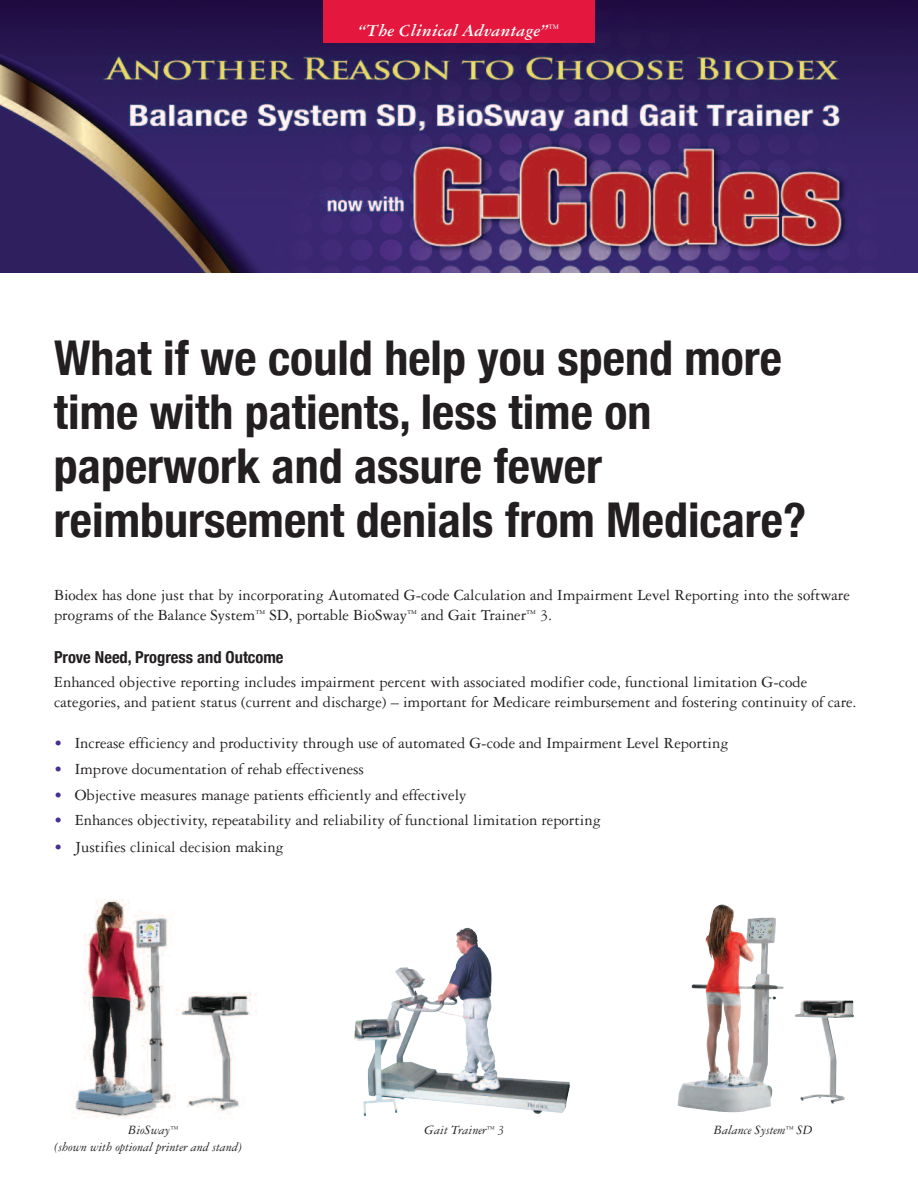
<style>
.page{position:relative;width:918px;height:1188px;background:#fff}
.page>*{position:absolute;margin:0;border:0;box-sizing:border-box;transform-origin:0 0}
.t1{font:700 condensed 48px/54px "Helvetica Neue";color:#231f20}
.t2{font:italic 700 18px "Garamond Three";color:#fff}
.t3{font:16.5px/19.8px "Garamond Three";color:#231f20}
.t4{font:700 condensed 16.5px "Helvetica Neue";color:#231f20}
.t5{font:italic 13.5px "Garamond Three";color:#231f20}
.s1{color:#482f92}
</style>
<div class="page">
<img style="left:0;top:0;width:918px;height:272px">
<div style="left:323px;top:0;width:272px;height:43px;background:#e4183e"></div>
<img style="left:678px;top:918px;width:176px;height:194px">
<img style="left:72px;top:899px;width:185px;height:220px">
<img style="left:354px;top:948px;width:216px;height:168px">
<p class="t2" style="left:358px;top:24px;width:202px">“The Clinical Advantage”<sup>™</sup></p>
<h1 class="t1" style="left:54px;top:330px;width:754px">What if we could help you spend more time with patients, less time on paperwork and assure fewer reimbursement denials from Medicare?</h1>
<p class="t3" style="left:54px;top:587px;width:797px">Biodex has done just that by incorporating Automated G-code Calculation and Impairment Level Reporting into the software programs of the Balance System<sup>™</sup> SD, portable BioSway<sup>™</sup> and Gait Trainer<sup>™</sup> 3.</p>
<p class="t4" style="left:54px;top:647px;width:231px">Prove Need, Progress and Outcome</p>
<p class="t3" style="left:54px;top:674px;width:804px">Enhanced objective reporting includes impairment percent with associated modifier code, functional limitation G-code categories, and patient status (current and discharge) – important for Medicare reimbursement and fostering continuity of care.</p>
<p class="t3" style="left:54px;top:735px;width:676px"><span class="s1">•</span> Increase efficiency and productivity through use of automated G-code and Impairment Level Reporting</p>
<p class="t3" style="left:54px;top:760px;width:312px"><span class="s1">•</span> Improve documentation of rehab effectiveness</p>
<p class="t3" style="left:54px;top:786px;width:414px"><span class="s1">•</span> Objective measures manage patients efficiently and effectively</p>
<p class="t3" style="left:54px;top:812px;width:548px"><span class="s1">•</span> Enhances objectivity, repeatability and reliability of functional limitation reporting</p>
<p class="t3" style="left:54px;top:839px;width:231px"><span class="s1">•</span> Justifies clinical decision making</p>
<p class="t5" style="left:128px;top:1126px;width:51px">BioSway<sup>™</sup></p>
<p class="t5" style="left:425px;top:1126px;width:82px">Gait Trainer<sup>™</sup> 3</p>
<p class="t5" style="left:714px;top:1126px;width:100px">Balance System<sup>™</sup> SD</p>
<p class="t5" style="left:54px;top:1142px;width:190px">(shown with optional printer and stand)</p>
</div>
